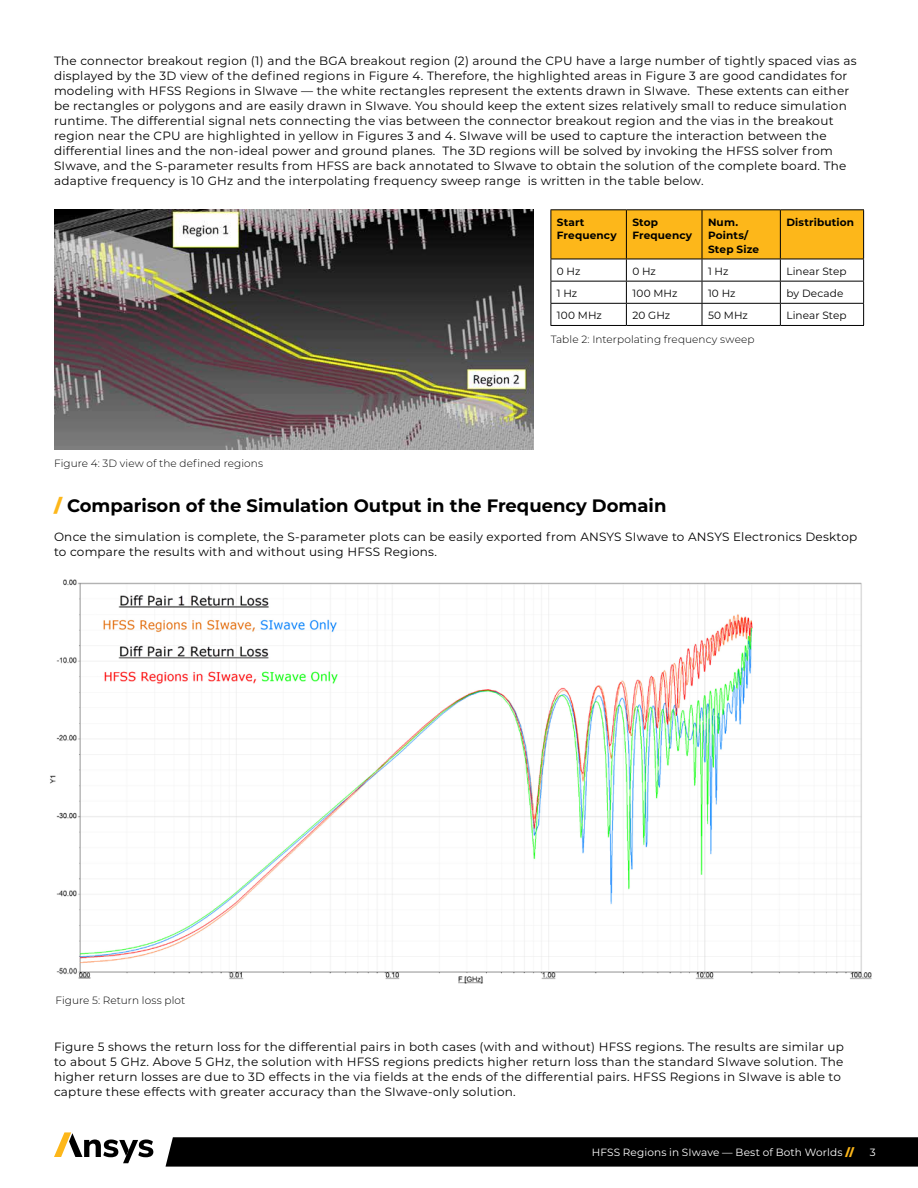
<style>
.page{position:relative;width:918px;height:1188px;background:#fff}
.page>*{position:absolute;margin:0;border:0;box-sizing:border-box;transform-origin:0 0}
.t1{font:700 18px "Montserrat";color:#000}
.t2{font:12px/15px "Montserrat";letter-spacing:.02em;color:#000}
.t3{font:300 10.5px "Montserrat";letter-spacing:.01em;color:#000}
.t4{font:10.5px "Montserrat";letter-spacing:.01em;color:#000}
.t5{font:700 10.5px/13.5px "Montserrat";letter-spacing:.015em;color:#000}
.t6{font:10.5px "Montserrat";letter-spacing:.01em;color:#fff}
.s1{font-weight:900;color:#fdb71a}
</style>
<div class="page">
<svg style="left:166px;top:1137px;width:752px;height:30px;background:#060606"></svg>
<svg style="left:54px;top:1132px;width:99px;height:31px"></svg>
<img style="left:54px;top:210px;width:479px;height:240px">
<hr style="left:551px;top:209px;width:75px;height:1px;background:#000">
<hr style="left:626px;top:209px;width:76px;height:1px;background:#000">
<hr style="left:702px;top:209px;width:78px;height:1px;background:#000">
<hr style="left:780px;top:209px;width:84px;height:1px;background:#000">
<svg style="left:551px;top:210px;width:313px;height:115px"></svg>
<hr style="left:551px;top:325px;width:75px;height:1px;background:#000">
<hr style="left:626px;top:325px;width:76px;height:1px;background:#000">
<hr style="left:702px;top:325px;width:78px;height:1px;background:#000">
<hr style="left:780px;top:325px;width:84px;height:1px;background:#000">
<img style="left:50px;top:579px;width:822px;height:405px">
<p class="t2" style="left:54px;top:53px;width:804px">The connector breakout region (1) and the BGA breakout region (2) around the CPU have a large number of tightly spaced vias as displayed by the 3D view of the defined regions in Figure 4. Therefore, the highlighted areas in Figure 3 are good candidates for modeling with HFSS Regions in SIwave — the white rectangles represent the extents drawn in SIwave. These extents can either be rectangles or polygons and are easily drawn in SIwave. You should keep the extent sizes relatively small to reduce simulation runtime. The differential signal nets connecting the vias between the connector breakout region and the vias in the breakout region near the CPU are highlighted in yellow in Figures 3 and 4. SIwave will be used to capture the interaction between the differential lines and the non-ideal power and ground planes. The 3D regions will be solved by invoking the HFSS solver from SIwave, and the S-parameter results from HFSS are back annotated to SIwave to obtain the solution of the complete board. The adaptive frequency is 10 GHz and the interpolating frequency sweep range is written in the table below.</p>
<p class="t5" style="left:557px;top:215px;width:61px">Start<br>Frequency</p>
<p class="t5" style="left:632px;top:215px;width:61px">Stop<br>Frequency</p>
<p class="t5" style="left:708px;top:215px;width:53px">Num.<br>Points/<br>Step Size</p>
<p class="t5" style="left:786px;top:215px;width:69px">Distribution</p>
<p class="t4" style="left:557px;top:264px;width:25px">0 Hz</p>
<p class="t4" style="left:632px;top:264px;width:25px">0 Hz</p>
<p class="t4" style="left:708px;top:264px;width:22px">1 Hz</p>
<p class="t4" style="left:786px;top:264px;width:62px">Linear Step</p>
<p class="t4" style="left:557px;top:286px;width:22px">1 Hz</p>
<p class="t4" style="left:632px;top:286px;width:46px">100 MHz</p>
<p class="t4" style="left:708px;top:286px;width:29px">10 Hz</p>
<p class="t4" style="left:786px;top:286px;width:59px">by Decade</p>
<p class="t4" style="left:557px;top:309px;width:46px">100 MHz</p>
<p class="t4" style="left:632px;top:309px;width:39px">20 GHz</p>
<p class="t4" style="left:708px;top:309px;width:41px">50 MHz</p>
<p class="t4" style="left:786px;top:309px;width:62px">Linear Step</p>
<p class="t3" style="left:54px;top:456px;width:211px">Figure 4: 3D view of the defined regions</p>
<p class="t3" style="left:551px;top:333px;width:205px">Table 2: Interpolating frequency sweep</p>
<h1 class="t1" style="left:54px;top:493px;width:614px"><span class="s1">/</span> Comparison of the Simulation Output in the Frequency Domain</h1>
<p class="t2" style="left:54px;top:529px;width:805px">Once the simulation is complete, the S-parameter plots can be easily exported from ANSYS SIwave to ANSYS Electronics Desktop to compare the results with and without using HFSS Regions.</p>
<p class="t3" style="left:55px;top:993px;width:132px">Figure 5: Return loss plot</p>
<p class="t2" style="left:54px;top:1039px;width:792px">Figure 5 shows the return loss for the differential pairs in both cases (with and without) HFSS regions. The results are similar up to about 5 GHz. Above 5 GHz, the solution with HFSS regions predicts higher return loss than the standard SIwave solution. The higher return losses are due to 3D effects in the via fields at the ends of the differential pairs. HFSS Regions in SIwave is able to capture these effects with greater accuracy than the SIwave-only solution.</p>
<p class="t6" style="left:592px;top:1145px;width:264px">HFSS Regions in SIwave — Best of Both Worlds <span class="s1">//</span></p>
<p class="t6" style="left:870px;top:1145px;width:7px">3</p>
</div>
